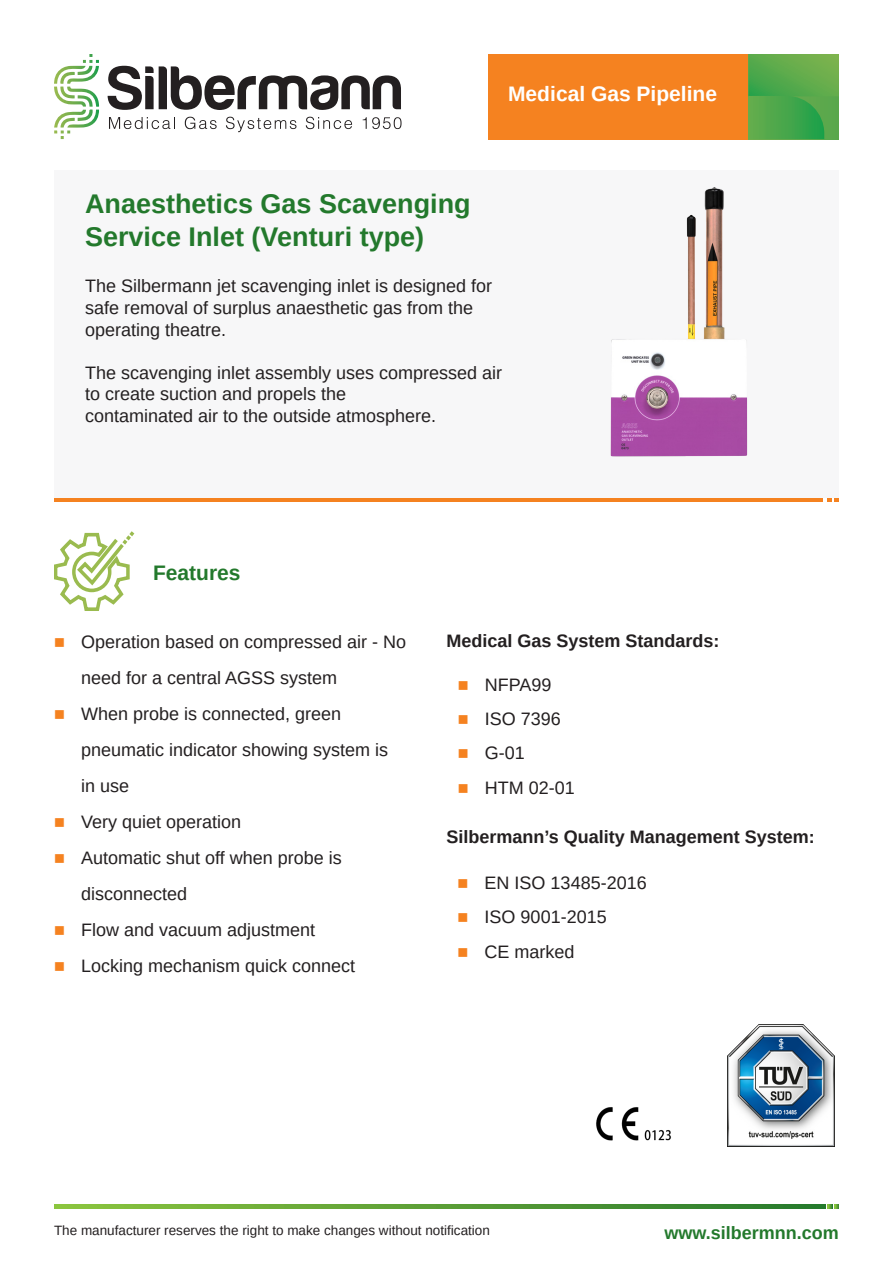
<style>
.page{position:relative;width:893px;height:1263px;background:#fff}
.page>*{position:absolute;margin:0;border:0;box-sizing:border-box;transform-origin:0 0}
.t1{font:700 27px/32.4px "Arimo";color:#23792c}
.t2{font:700 21px "Arimo";color:#fff}
.t3{font:700 21px "Arimo";color:#23792c}
.t4{font:18px/36px "Arimo";color:#231f20}
.t5{font:700 18px "Arimo";color:#231f20}
.t6{font:700 18px "Arimo";color:#23792c}
.t7{font:13.5px "Arimo";color:#231f20}
.s1{color:#f58220}
</style>
<div class="page">
<svg style="left:54px;top:54px;width:45px;height:60px"></svg>
<svg style="left:109px;top:117px;width:66px;height:12px"></svg>
<svg style="left:185px;top:117px;width:32px;height:12px"></svg>
<svg style="left:226px;top:117px;width:70px;height:15px"></svg>
<svg style="left:306px;top:117px;width:46px;height:12px"></svg>
<svg style="left:363px;top:117px;width:39px;height:12px"></svg>
<svg style="left:108px;top:66px;width:293px;height:44px"></svg>
<div style="left:488px;top:54px;width:260px;height:85px;background:#f58220"></div>
<svg style="left:54px;top:531px;width:80px;height:80px"></svg>
<div style="left:54px;top:497px;width:769px;height:5px;background:#f58220"></div>
<svg style="left:827px;top:498px;width:12px;height:4px"></svg>
<div style="left:54px;top:170px;width:785px;height:327px;background:#f7f7f8"></div>
<svg style="left:54px;top:1205px;width:771px;height:4px;background:#599e36"></svg>
<svg style="left:828px;top:1205px;width:11px;height:4px"></svg>
<svg style="left:748px;top:54px;width:91px;height:85px;background:#54a94b"></svg>
<img style="left:610px;top:187px;width:138px;height:270px">
<img style="left:727px;top:1024px;width:108px;height:122px">
<img style="left:596px;top:1107px;width:75px;height:34px">
<p class="t2" style="left:508px;top:80px;width:210px">Medical Gas Pipeline</p>
<h1 class="t1" style="left:85px;top:188px;width:387px">Anaesthetics Gas Scavenging<br>Service Inlet (Venturi type)</h1>
<p class="t4" style="left:85px;top:275px;width:409px;line-height:21.6px">The Silbermann jet scavenging inlet is designed for safe removal of surplus anaesthetic gas from the operating theatre.</p>
<p class="t4" style="left:85px;top:362px;width:419px;line-height:21.6px">The scavenging inlet assembly uses compressed air to create suction and propels the<br>contaminated air to the outside atmosphere.</p>
<p class="t3" style="left:153px;top:558px;width:89px">Features</p>
<p class="t4" style="left:81px;top:624px;width:327px;text-indent:-27px"><span class="s1">■</span> Operation based on compressed air - No need for a central AGSS system</p>
<p class="t4" style="left:81px;top:696px;width:309px;text-indent:-27px"><span class="s1">■</span> When probe is connected, green pneumatic indicator showing system is in use</p>
<p class="t4" style="left:54px;top:804px;width:189px"><span class="s1">■</span> Very quiet operation</p>
<p class="t4" style="left:81px;top:840px;width:262px;text-indent:-27px"><span class="s1">■</span> Automatic shut off when probe is disconnected</p>
<p class="t4" style="left:54px;top:912px;width:263px"><span class="s1">■</span> Flow and vacuum adjustment</p>
<p class="t4" style="left:54px;top:948px;width:303px"><span class="s1">■</span> Locking mechanism quick connect</p>
<p class="t5" style="left:446px;top:629px;width:275px">Medical Gas System Standards:</p>
<p class="t4" style="left:458px;top:666px;width:95px"><span class="s1">■</span> NFPA99</p>
<p class="t4" style="left:458px;top:701px;width:105px"><span class="s1">■</span> ISO 7396</p>
<p class="t4" style="left:458px;top:735px;width:69px"><span class="s1">■</span> G-01</p>
<p class="t4" style="left:458px;top:770px;width:119px"><span class="s1">■</span> HTM 02-01</p>
<p class="t5" style="left:446px;top:824px;width:370px">Silbermann’s Quality Management System:</p>
<p class="t4" style="left:458px;top:865px;width:191px"><span class="s1">■</span> EN ISO 13485-2016</p>
<p class="t4" style="left:458px;top:899px;width:151px"><span class="s1">■</span> ISO 9001-2015</p>
<p class="t4" style="left:458px;top:934px;width:119px"><span class="s1">■</span> CE marked</p>
<p class="t7" style="left:54px;top:1222px;width:437px">The manufacturer reserves the right to make changes without notification</p>
<p class="t6" style="left:664px;top:1220px;width:176px">www.silbermnn.com</p>
</div>
